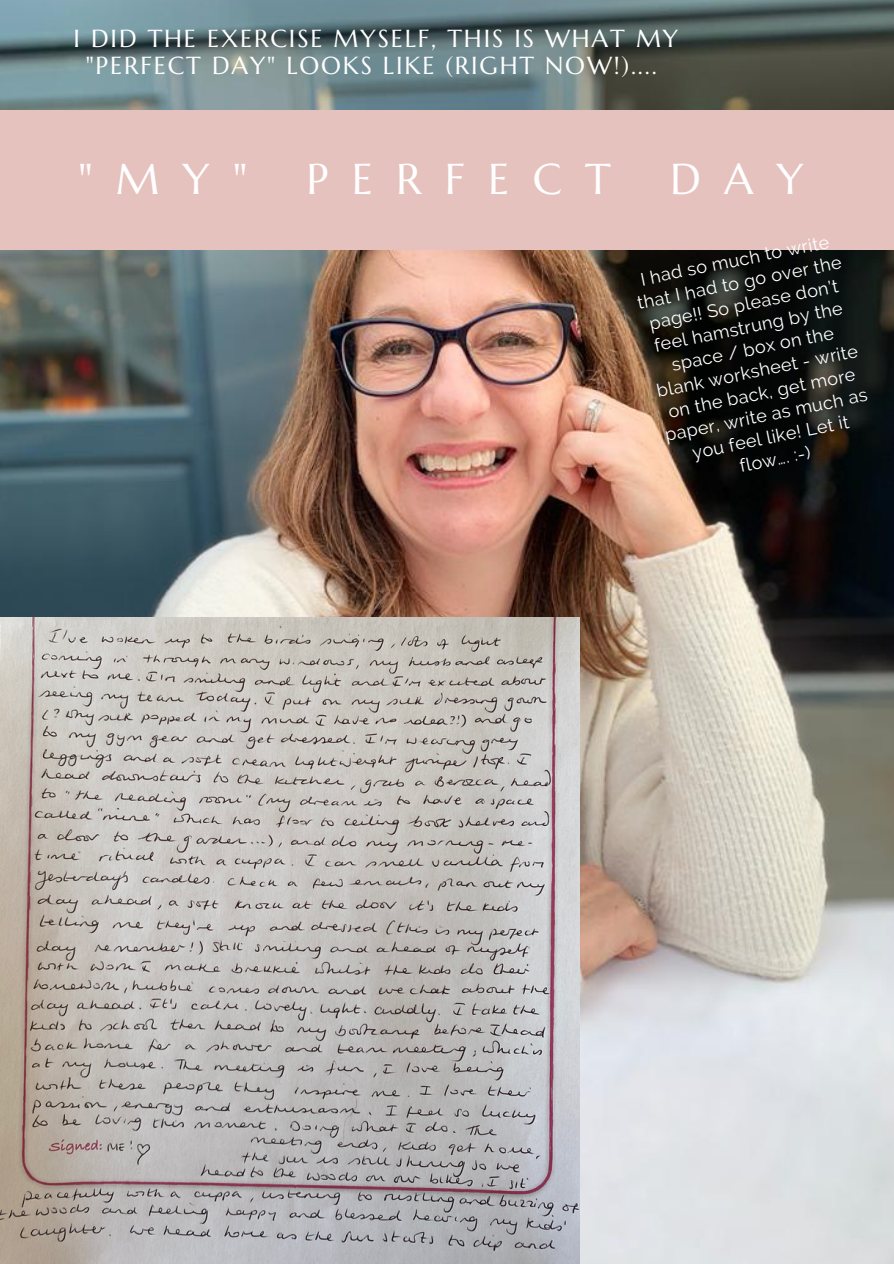
<style>
.page{position:relative;width:894px;height:1264px;background:#fff}
.page>*{position:absolute;margin:0;border:0;box-sizing:border-box;transform-origin:0 0}
.t1{font:43.05px "Marcellus";letter-spacing:.54em;color:#fff}
.t2{font:24.6px/27px "Marcellus";letter-spacing:.075em;color:#fff;text-align:center}
.t3{font:18px/22.5px "Raleway";color:#fff;text-align:center}
</style>
<div class="page">
<img style="left:0;top:0;width:893px;height:1263px">
<div style="left:0;top:110px;width:893px;height:140px;background:#e6c2bf"></div>
<img style="left:0;top:618px;width:579px;height:645px">
<p class="t2" style="left:73px;top:25px;width:606px">I DID THE EXERCISE MYSELF, THIS IS WHAT MY "PERFECT DAY" LOOKS LIKE (RIGHT NOW!)....</p>
<p class="t1" style="left:78px;top:152px;width:170px">"MY"</p>
<p class="t1" style="left:306px;top:152px;width:306px">PERFECT</p>
<p class="t1" style="left:670px;top:152px;width:135px">DAY</p>
<p class="t3" style="left:631px;top:269px;width:209px;rotate:-11deg">I had so much to write that I had to go over the page!! So please don’t feel hamstrung by the space / box on the blank worksheet - write on the back, get more paper, write as much as you feel like! Let it flow…. :-)</p>
</div>
